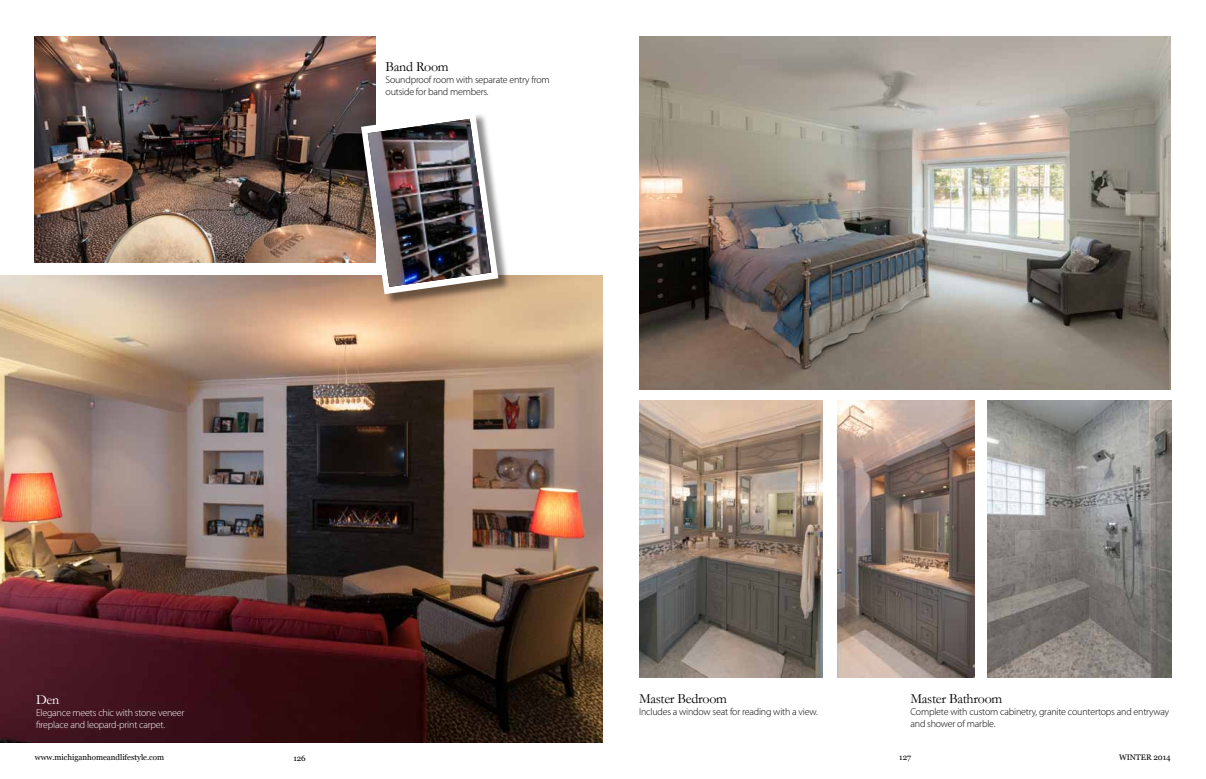
<style>
.page{position:relative;width:1206px;height:779px;background:#fff}
.page>*{position:absolute;margin:0;border:0;box-sizing:border-box;transform-origin:0 0}
.t1{font:14px "Garamond";letter-spacing:-.02em;color:#000}
.t2{font:14px "Garamond";color:#fff}
.t3{font:300 10px/12px "Myriad Pro";letter-spacing:-.02em;color:#000}
.t4{font:300 10px/12px "Myriad Pro";letter-spacing:-.02em;color:#fff}
.t5{font:8px "Georgia";letter-spacing:-.005em;color:#000}
</style>
<div class="page">
<img style="left:639px;top:400px;width:184px;height:277px">
<img style="left:838px;top:400px;width:137px;height:277px">
<img style="left:987px;top:400px;width:184px;height:277px">
<img style="left:639px;top:36px;width:532px;height:353px">
<img style="left:0;top:275px;width:603px;height:467px">
<img style="left:35px;top:36px;width:340px;height:226px">
<div style="left:363px;top:113px;width:148px;height:193px;background:#000;opacity:.45"></div>
<svg style="left:361px;top:111px;width:137px;height:183px"></svg>
<img style="left:368px;top:119px;width:123px;height:168px">
<h1 class="t1" style="left:386px;top:58px;width:65px">Band Room</h1>
<p class="t3" style="left:386px;top:74px;width:166px">Soundproof room with separate entry from outside for band members.</p>
<h1 class="t2" style="left:36px;top:691px;width:25px">Den</h1>
<p class="t4" style="left:36px;top:706px;width:150px">Elegance meets chic with stone veneer fireplace and leopard-print carpet.</p>
<h1 class="t1" style="left:639px;top:689px;width:90px">Master Bedroom</h1>
<p class="t3" style="left:639px;top:705px;width:180px">I ncludes a window seat for reading with a view.</p>
<h1 class="t1" style="left:910px;top:689px;width:93px">Master Bathroom</h1>
<p class="t3" style="left:910px;top:705px;width:260px">Complete with custom cabinetry, granite countertops and entryway and shower of marble.</p>
<p class="t5" style="left:35px;top:751px;width:131px">www.michiganhomeandlifestyle.com</p>
<p class="t5" style="left:293px;top:751px;width:14px">126</p>
<p class="t5" style="left:899px;top:750px;width:13px">127</p>
<p class="t5" style="left:1119px;top:751px;width:53px">winter 2014</p>
</div>
